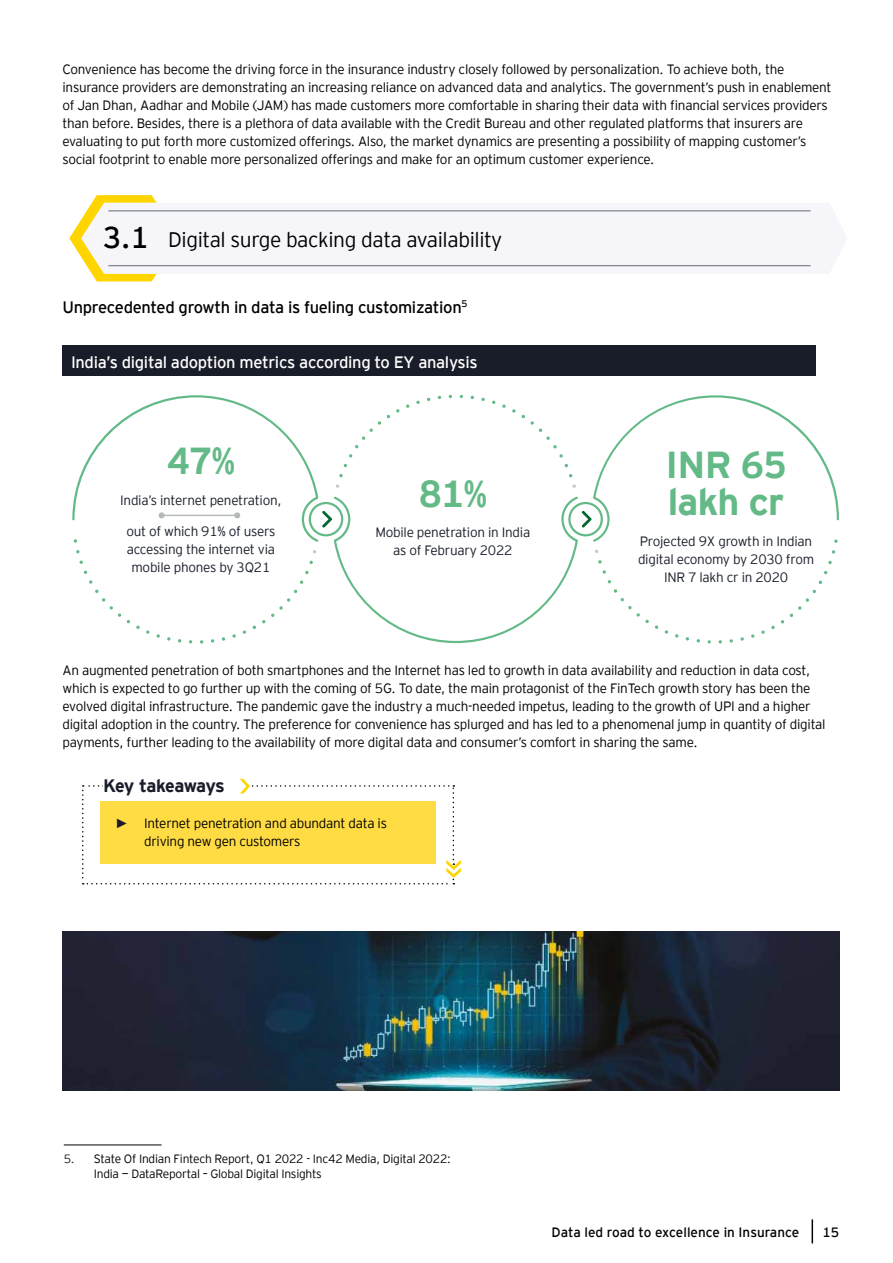
<style>
.page{position:relative;width:893px;height:1263px;background:#fff}
.page>*{position:absolute;margin:0;border:0;box-sizing:border-box;transform-origin:0 0}
.t1{font:700 37.5px/37.5px "EY Interstate";letter-spacing:-.02em;color:#64ba87}
.t2{font:300 21px "EY Interstate";letter-spacing:-.02em;color:#000}
.t3{font:700 18px "EY Interstate";letter-spacing:-.04em;color:#181d29}
.t4{font:16.5px "EY Interstate";letter-spacing:-.02em;color:#fff}
.t5{font:16.5px "EY Interstate";letter-spacing:-.02em;color:#000}
.t6{font:300 13.5px/18px "EY Interstate";letter-spacing:-.02em;color:#000}
.t7{font:300 13.5px/18px "EY Interstate";letter-spacing:-.02em;color:#181d29;text-align:center}
.t8{font:13.5px "EY Interstate";color:#000}
.t9{font:300 12px/15px "EY Interstate";letter-spacing:-.02em;color:#000}
.s1{font-weight:400;font-size:30px}
.s2{font-family:"Arial Narrow";font-weight:400;color:#181d29}
.s3{color:#181d29}
</style>
<div class="page">
<svg style="left:812px;top:1219px;width:1px;height:24px"></svg>
<svg style="left:69px;top:195px;width:88px;height:86px"></svg>
<div style="left:81px;top:203px;width:730px;height:71px;background:#f6f6fa"></div>
<hr style="left:108px;top:210px;width:702px;height:1px;background:#606973">
<hr style="left:108px;top:265px;width:702px;height:1px;background:#606973">
<svg style="left:82px;top:779px;width:379px;height:105px"></svg>
<div style="left:100px;top:800px;width:336px;height:63px;background:#ffdc44"></div>
<img style="left:63px;top:932px;width:776px;height:158px">
<hr style="left:64px;top:1144px;width:98px;height:1px;background:#000">
<div style="left:63px;top:346px;width:753px;height:30px;background:#181d29"></div>
<svg style="left:72px;top:395px;width:767px;height:248px"></svg>
<p class="t6" style="left:63px;top:60px;width:771px">Convenience has become the driving force in the insurance industry closely followed by personalization. To achieve both, the insurance providers are demonstrating an increasing reliance on advanced data and analytics. The government’s push in enablement of Jan Dhan, Aadhar and Mobile (JAM) has made customers more comfortable in sharing their data with financial services providers than before. Besides, there is a plethora of data available with the Credit Bureau and other regulated platforms that insurers are evaluating to put forth more customized offerings. Also, the market dynamics are presenting a possibility of mapping customer’s social footprint to enable more personalized offerings and make for an optimum customer experience.</p>
<h2 class="t2" style="left:103px;top:224px;width:401px"><span class="s1">3.1</span> Digital surge backing data availability</h2>
<p class="t5" style="left:63px;top:295px;width:406px">Unprecedented growth in data is fueling customization<sup>5</sup></p>
<p class="t4" style="left:71px;top:350px;width:408px">India’s digital adoption metrics according to EY analysis</p>
<h1 class="t1" style="left:167px;top:440px;width:70px">47%</h1>
<p class="t7" style="left:120px;top:491px;width:163px">India’s internet penetration,</p>
<p class="t7" style="left:126px;top:521px;width:150px">out of which 91% of users accessing the internet via mobile phones by 3Q21</p>
<h1 class="t1" style="left:419px;top:472px;width:70px">81%</h1>
<p class="t7" style="left:375px;top:523px;width:156px">Mobile penetration in India as of February 2022</p>
<h1 class="t1" style="left:665px;top:443px;width:123px">INR 65 lakh cr</h1>
<p class="t7" style="left:638px;top:531px;width:178px">Projected 9X growth in Indian digital economy by 2030 from<br>INR 7 lakh cr in 2020</p>
<p class="t6" style="left:63px;top:661px;width:765px">An augmented penetration of both smartphones and the Internet has led to growth in data availability and reduction in data cost, which is expected to go further up with the coming of 5G. To date, the main protagonist of the FinTech growth story has been the evolved digital infrastructure. The pandemic gave the industry a much-needed impetus, leading to the growth of UPI and a higher digital adoption in the country. The preference for convenience has splurged and has led to a phenomenal jump in quantity of digital payments, further leading to the availability of more digital data and consumer’s comfort in sharing the same.</p>
<h3 class="t3" style="left:103px;top:773px;width:123px">Key takeaways</h3>
<p class="t6" style="left:144px;top:814px;width:244px;text-indent:-27px"><span class="s2">►</span> Internet penetration and abundant data is driving new gen customers</p>
<p class="t9" style="left:94px;top:1150px;width:359px;text-indent:-30px"><span class="s3">5.</span> State Of Indian Fintech Report, Q1 2022 - Inc42 Media, Digital 2022:<br>India — DataReportal – Global Digital Insights</p>
<p class="t8" style="left:552px;top:1222px;width:249px">Data led road to excellence in Insurance</p>
<p class="t8" style="left:823px;top:1222px;width:18px">15</p>
</div>
